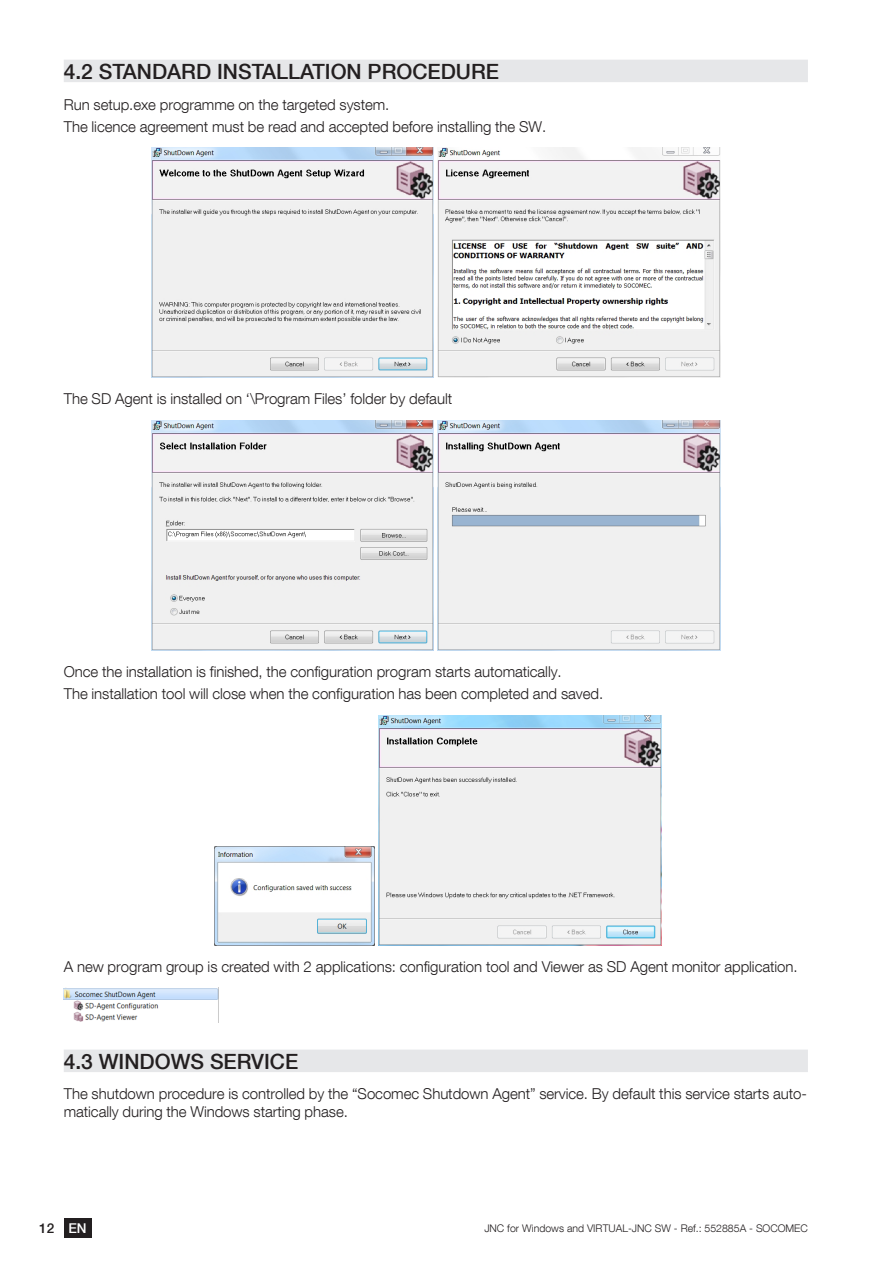
<style>
.page{position:relative;width:893px;height:1263px;background:#fff}
.page>*{position:absolute;margin:0;border:0;box-sizing:border-box;transform-origin:0 0}
.t1{font:500 21px "Helvetica Neue LT Com";color:#231f20}
.t2{font:300 15px/22.2px "Helvetica Neue LT Com";letter-spacing:-.005em;color:#231f20}
.t3{font:500 13.5px "Helvetica Neue LT Com";color:#231f20}
.t4{font:300 10.5px "Helvetica Neue LT Com";color:#231f20}
.s1{color:#fff}
</style>
<div class="page">
<div style="left:64px;top:1218px;width:27px;height:19px;background:#231f20"></div>
<div style="left:64px;top:60px;width:744px;height:22px;background:#e6e7e9"></div>
<div style="left:64px;top:1049px;width:744px;height:23px;background:#e6e7e9"></div>
<img style="left:152px;top:148px;width:282px;height:230px">
<img style="left:438px;top:148px;width:282px;height:230px">
<img style="left:152px;top:420px;width:282px;height:230px">
<img style="left:438px;top:420px;width:282px;height:230px">
<img style="left:215px;top:847px;width:160px;height:98px">
<img style="left:379px;top:715px;width:282px;height:230px">
<img style="left:64px;top:988px;width:155px;height:34px">
<h1 class="t1" style="left:64px;top:59px;width:437px">4.2 STANDARD INSTALLATION PROCEDURE</h1>
<p class="t2" style="left:64px;top:93px;width:484px">Run setup.exe programme on the targeted system.<br>The licence agreement must be read and accepted before installing the SW.</p>
<p class="t2" style="left:64px;top:388px;width:390px">The SD Agent is installed on ‘\Program Files’ folder by default</p>
<p class="t2" style="left:64px;top:660px;width:541px">Once the installation is finished, the configuration program starts automatically.<br>The installation tool will close when the configuration has been completed and saved.</p>
<p class="t2" style="left:64px;top:955px;width:735px">A new program group is created with 2 applications: configuration tool and Viewer as SD Agent monitor application.</p>
<h1 class="t1" style="left:64px;top:1048px;width:236px">4.3 WINDOWS SERVICE</h1>
<p class="t2" style="left:64px;top:1085px;width:745px;line-height:18px">The shutdown procedure is controlled by the “Socomec Shutdown Agent” service. By default this service starts auto&shy;matically during the Windows starting phase.</p>
<p class="t3" style="left:39px;top:1220px;width:49px">12 <span class="s1">EN</span></p>
<p class="t4" style="left:484px;top:1221px;width:325px">JNC for Windows and VIRTUAL-JNC SW - Ref.: 552885A - SOCOMEC</p>
</div>
